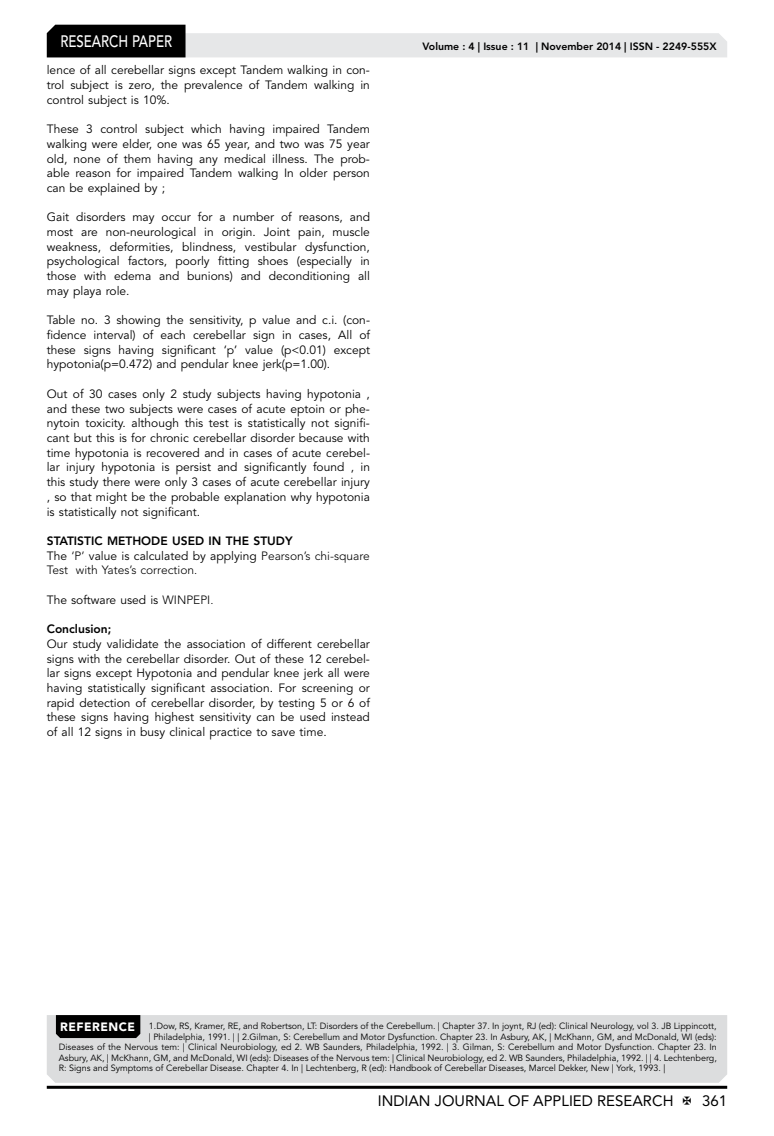
<style>
.page{position:relative;width:774px;height:1136px;background:#fff}
.page>*{position:absolute;margin:0;border:0;box-sizing:border-box;transform-origin:0 0}
.t1{font:500 16.5px "Avenir LT Std";color:#fff;scale:.8 1}
.t2{font:15px "Avenir LT Std";color:#000}
.t3{font:12px/14.7px "Avenir LT Std";color:#000;text-align:justify}
.t4{font:300 12px/14.7px "Avenir LT Std";color:#000}
.t5{font:800 12px "Avenir LT Std";color:#000}
.t6{font:800 10.5px "Avenir LT Std";color:#000}
.t7{font:9px "Avenir LT Std";color:#000}
.s1{font-weight:800}
.s2{font-weight:400}
.s3{font-weight:300}
.s4{font-weight:900;font-size:12px;color:#fff}
</style>
<div class="page">
<hr style="left:47px;top:1085px;width:680px;height:3px;background:#000">
<svg style="left:47px;top:25px;width:680px;height:32px"></svg>
<div style="left:47px;top:1015px;width:680px;height:67px;background:#dcddde"></div>
<div style="left:56px;top:1015px;width:84px;height:22px;background:#000"></div>
<h1 class="t1" style="left:60px;top:32px;width:139px">RESEARCH PAPER</h1>
<p class="t3" style="left:47px;top:63px;width:325px">lence of all cerebellar signs except Tandem walking in con&shy;trol subject is zero, the prevalence of Tandem walking in control subject is 10%.</p>
<p class="t3" style="left:47px;top:122px;width:325px">These 3 control subject which having impaired Tandem walking were elder, one was 65 year, and two was 75 year old, none of them having any medical illness. The prob&shy;able reason for impaired Tandem walking In older person can be explained by ;</p>
<p class="t3" style="left:47px;top:210px;width:325px">Gait disorders may occur for a number of reasons, and most are non-neurological in origin. Joint pain, muscle weakness, deformities, blindness, vestibular dysfunction, psychological factors, poorly fitting shoes (especially in those with edema and bunions) and deconditioning all may playa role.</p>
<p class="t3" style="left:47px;top:313px;width:325px">Table no. 3 showing the sensitivity, p value and c.i. (con&shy;fidence interval) of each cerebellar sign in cases, All of these signs having significant ‘p’ value (p&lt;0.01) except hypotonia(p=0.472) and pendular knee jerk(p=1.00).</p>
<p class="t3" style="left:47px;top:386px;width:325px">Out of 30 cases only 2 study subjects having hypotonia , and these two subjects were cases of acute eptoin or phe&shy;nytoin toxicity. although this test is statistically not signifi&shy;cant but this is for chronic cerebellar disorder because with time hypotonia is recovered and in cases of acute cerebel&shy;lar injury hypotonia is persist and significantly found , in this study there were only 3 cases of acute cerebellar injury , so that might be the probable explanation why hypotonia is statistically not significant.</p>
<p class="t4" style="left:47px;top:533px;width:325px"><span class="s1">STATISTIC METHODE USED IN THE STUDY<br></span><span class="s2">The</span> ‘P’ <span class="s2">value is calculated by applying</span> Pearson’s chi-square<br>Test with Yates’s correction.</p>
<p class="t3" style="left:47px;top:592px;width:168px">The software used is <span class="s3">WINPEPI.</span></p>
<p class="t5" style="left:47px;top:622px;width:66px">Conclusion;</p>
<p class="t3" style="left:47px;top:636px;width:325px">Our study valididate the association of different cerebellar signs with the cerebellar disorder. Out of these 12 cerebel&shy;lar signs except Hypotonia and pendular knee jerk all were having statistically significant association. For screening or rapid detection of cerebellar disorder, by testing 5 or 6 of these signs having highest sensitivity can be used instead of all 12 signs in busy clinical practice to save time.</p>
<p class="t6" style="left:422px;top:41px;width:296px">Volume : 4 | Issue : 11 | November 2014 | ISSN - 2249-555X</p>
<p class="t7" style="left:60px;top:1020px;width:658px"><span class="s4">REFERENCE</span> 1.Dow, RS, Kramer, RE, and Robertson, LT: Disorders of the Cerebellum. | Chapter 37. In joynt, RJ (ed): Clinical Neurology, vol 3. JB Lippincott,</p>
<p class="t7" style="left:149px;top:1031px;width:569px">| Philadelphia, 1991. | | 2.Gilman, S: Cerebellum and Motor Dysfunction. Chapter 23. In Asbury, AK, | McKhann, GM, and McDonald, WI (eds):</p>
<p class="t7" style="left:59px;top:1041px;width:660px">Diseases of the Nervous tem: | Clinical Neurobiology, ed 2. WB Saunders, Philadelphia, 1992. | 3. Gilman, S: Cerebellum and Motor Dysfunction. Chapter 23. In</p>
<p class="t7" style="left:59px;top:1052px;width:660px">Asbury, AK, | McKhann, GM, and McDonald, WI (eds): Diseases of the Nervous tem: | Clinical Neurobiology, ed 2. WB Saunders, Philadelphia, 1992. | | 4. Lechtenberg,</p>
<p class="t7" style="left:59px;top:1062px;width:608px">R: Signs and Symptoms of Cerebellar Disease. Chapter 4. In | Lechtenberg, R (ed): Handbook of Cerebellar Diseases, Marcel Dekker, New | York, 1993. |</p>
<p class="t2" style="left:378px;top:1091px;width:297px">INDIAN JOURNAL OF APPLIED RESEARCH</p>
<p class="t2" style="left:702px;top:1091px;width:27px">361</p>
</div>
